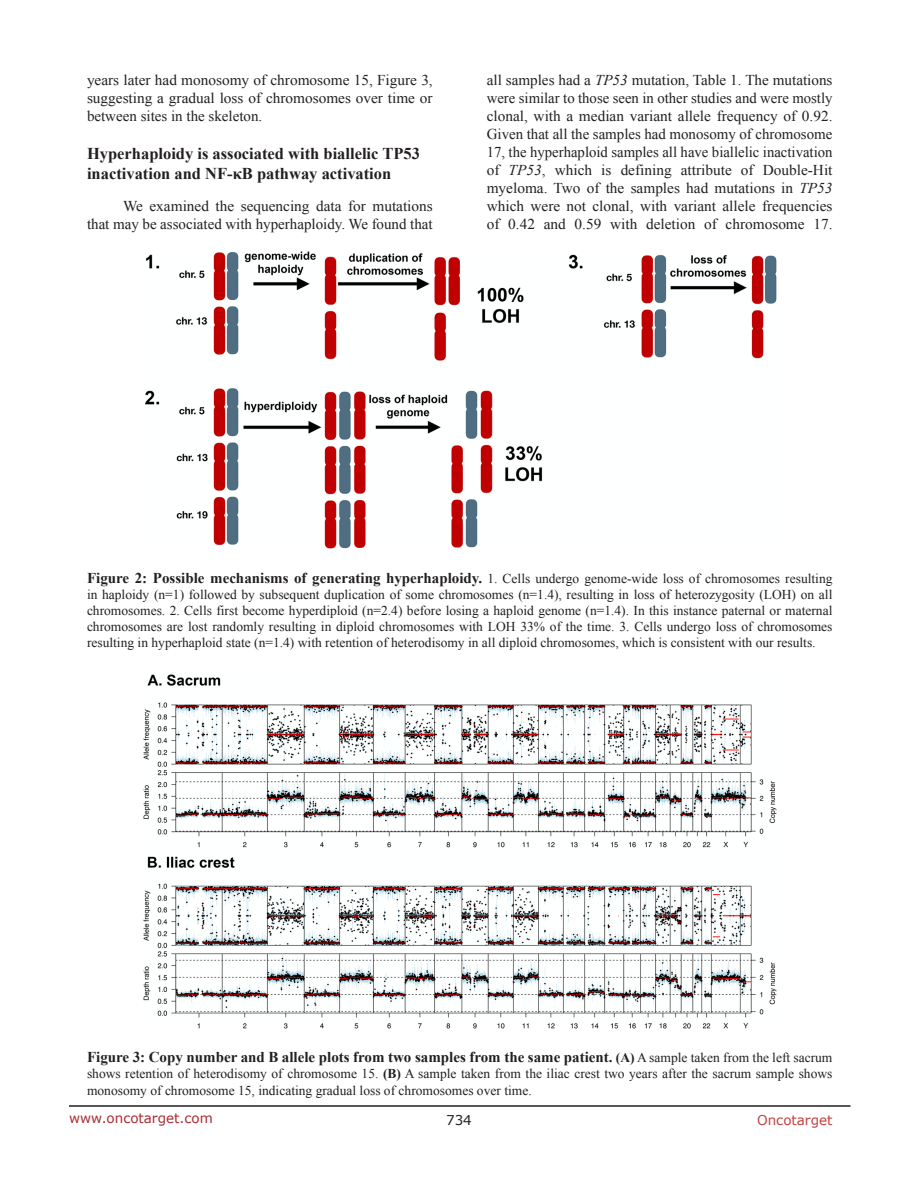
<style>
.page{position:relative;width:918px;height:1188px;background:#fff}
.page>*{position:absolute;margin:0;border:0;box-sizing:border-box;transform-origin:0 0}
.SubHeading{font:700 16.5px/19.8px "Times New Roman";color:#231f20}
.BodyText{font:15px/18px "Times New Roman";color:#231f20;text-align:justify}
.figuretext{font:700 15px "Times New Roman";color:#231f20}
.figuretext-2{font:13.5px/16.2px "Times New Roman";color:#231f20;text-align:justify}
.t1{font:13.5px "Verdana";color:#ac2b31}
.t2{font:13.5px "Verdana";color:#c24141}
.t3{font:13.5px "Verdana";color:#231f20}
.s1{font-style:italic}
.s2{font-weight:400;font-size:13.5px}
.s3{font-size:13.5px}
.s4{font-weight:700}
</style>
<div class="page">
<hr style="left:69px;top:1105px;width:781px;height:2px;background:#231f20">
<img style="left:145px;top:251px;width:631px;height:298px">
<img style="left:143px;top:674px;width:633px;height:354px">
<p class="BodyText" style="left:87px;top:71px;width:347px">years later had monosomy of chromosome 15, Figure 3, suggesting a gradual loss of chromosomes over time or between sites in the skeleton.</p>
<p class="SubHeading" style="left:87px;top:143px;width:334px">Hyperhaploidy is associated with biallelic TP53 inactivation and NF-κB pathway activation</p>
<p class="BodyText" style="left:87px;top:196px;width:347px;text-align:right">We examined the sequencing data for mutations<br>that may be associated with hyperhaploidy. We found that</p>
<p class="BodyText" style="left:487px;top:71px;width:347px">all samples had a <span class="s1">TP53</span> mutation, Table 1. The mutations were similar to those seen in other studies and were mostly clonal, with a median variant allele frequency of 0.92.<br>Given that all the samples had monosomy of chromosome 17, the hyperhaploid samples all have biallelic inactivation of <span class="s1">TP53</span>, which is defining attribute of Double-Hit myeloma. Two of the samples had mutations in <span class="s1">TP53 </span>which were not clonal, with variant allele frequencies of 0.42 and 0.59 with deletion of chromosome 17.</p>
<p class="figuretext" style="left:87px;top:567px;width:747px">Figure 2: Possible mechanisms of generating hyperhaploidy. <span class="s2">1. Cells undergo genome-wide loss of chromosomes resulting</span></p>
<p class="figuretext-2" style="left:87px;top:586px;width:747px">in haploidy (n=1) followed by subsequent duplication of some chromosomes (n=1.4), resulting in loss of heterozygosity (LOH) on all chromosomes. 2. Cells first become hyperdiploid (n=2.4) before losing a haploid genome (n=1.4). In this instance paternal or maternal chromosomes are lost randomly resulting in diploid chromosomes with LOH 33% of the time. 3. Cells undergo loss of chromosomes resulting in hyperhaploid state (n=1.4) with retention of heterodisomy in all diploid chromosomes, which is consistent with our results.</p>
<p class="figuretext" style="left:87px;top:1047px;width:747px">Figure 3: Copy number and B allele plots from two samples from the same patient. <span class="s3">(A)</span> <span class="s2">A sample taken from the left sacrum</span></p>
<p class="figuretext-2" style="left:87px;top:1066px;width:747px">shows retention of heterodisomy of chromosome 15. <span class="s4">(B)</span> A sample taken from the iliac crest two years after the sacrum sample shows monosomy of chromosome 15, indicating gradual loss of chromosomes over time.</p>
<p class="t1" style="left:69px;top:1109px;width:145px">www.oncotarget.com</p>
<p class="t3" style="left:446px;top:1111px;width:27px">734</p>
<p class="t2" style="left:757px;top:1111px;width:77px">Oncotarget</p>
</div>
